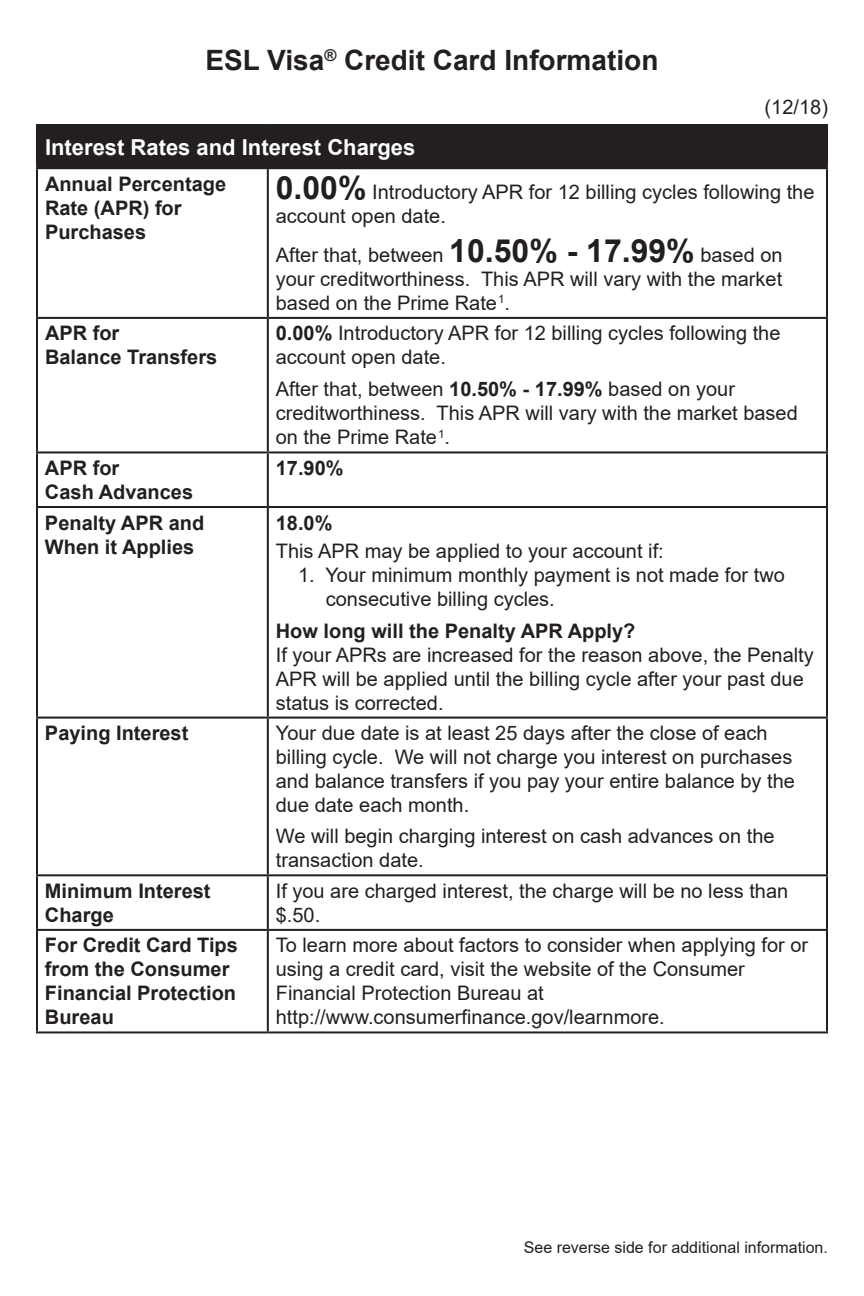
<style>
.page{position:relative;width:864px;height:1296px;background:#fff}
.page>*{position:absolute;margin:0;border:0;box-sizing:border-box;transform-origin:0 0}
.t1{font:700 28px "Arial";color:#231f20}
.t2{font:700 22px "Arial";color:#fff}
.t3{font:20px/24px "Arial";color:#231f20}
.t4{font:700 20px/24px "Arial";color:#231f20}
.t5{font:16px "Arial";color:#231f20}
.s1{font-weight:700;font-size:32px}
.s2{font-weight:700}
</style>
<div class="page">
<div style="left:37px;top:125px;width:790px;height:43px;background:#231f20"></div>
<hr style="left:36px;top:169px;width:2px;height:148px;background:#231f20">
<hr style="left:267px;top:169px;width:2px;height:148px;background:#231f20">
<hr style="left:826px;top:169px;width:2px;height:148px;background:#231f20">
<hr style="left:36px;top:317px;width:232px;height:2px;background:#231f20">
<hr style="left:36px;top:319px;width:2px;height:132px;background:#231f20">
<hr style="left:268px;top:317px;width:560px;height:2px;background:#231f20">
<hr style="left:267px;top:319px;width:2px;height:132px;background:#231f20">
<hr style="left:826px;top:319px;width:2px;height:132px;background:#231f20">
<hr style="left:36px;top:451px;width:232px;height:2px;background:#231f20">
<hr style="left:36px;top:453px;width:2px;height:53px;background:#231f20">
<hr style="left:268px;top:451px;width:560px;height:2px;background:#231f20">
<hr style="left:267px;top:453px;width:2px;height:53px;background:#231f20">
<hr style="left:826px;top:453px;width:2px;height:53px;background:#231f20">
<hr style="left:36px;top:506px;width:232px;height:2px;background:#231f20">
<hr style="left:36px;top:508px;width:2px;height:209px;background:#231f20">
<hr style="left:268px;top:506px;width:560px;height:2px;background:#231f20">
<hr style="left:267px;top:508px;width:2px;height:209px;background:#231f20">
<hr style="left:826px;top:508px;width:2px;height:209px;background:#231f20">
<hr style="left:36px;top:717px;width:232px;height:2px;background:#231f20">
<hr style="left:36px;top:719px;width:2px;height:155px;background:#231f20">
<hr style="left:268px;top:717px;width:560px;height:2px;background:#231f20">
<hr style="left:267px;top:719px;width:2px;height:155px;background:#231f20">
<hr style="left:826px;top:719px;width:2px;height:155px;background:#231f20">
<hr style="left:36px;top:874px;width:232px;height:2px;background:#231f20">
<hr style="left:36px;top:876px;width:2px;height:53px;background:#231f20">
<hr style="left:268px;top:874px;width:560px;height:2px;background:#231f20">
<hr style="left:267px;top:876px;width:2px;height:53px;background:#231f20">
<hr style="left:826px;top:876px;width:2px;height:53px;background:#231f20">
<hr style="left:36px;top:929px;width:232px;height:2px;background:#231f20">
<hr style="left:36px;top:931px;width:2px;height:100px;background:#231f20">
<hr style="left:268px;top:929px;width:560px;height:2px;background:#231f20">
<hr style="left:267px;top:931px;width:2px;height:100px;background:#231f20">
<hr style="left:826px;top:931px;width:2px;height:100px;background:#231f20">
<hr style="left:36px;top:124px;width:232px;height:2px;background:#231f20">
<hr style="left:36px;top:126px;width:2px;height:41px;background:#231f20">
<hr style="left:268px;top:124px;width:560px;height:2px;background:#231f20">
<hr style="left:826px;top:126px;width:2px;height:41px;background:#231f20">
<hr style="left:36px;top:167px;width:232px;height:2px;background:#231f20">
<hr style="left:268px;top:167px;width:560px;height:2px;background:#231f20">
<hr style="left:36px;top:1031px;width:232px;height:2px;background:#231f20">
<hr style="left:268px;top:1031px;width:560px;height:2px;background:#231f20">
<p class="t1" style="left:206px;top:40px;width:454px">ESL Visa<sup>®</sup> Credit Card Information</p>
<p class="t3" style="left:765px;top:95px;width:65px">(12/18)</p>
<p class="t2" style="left:45px;top:131px;width:372px">Interest Rates and Interest Charges</p>
<p class="t4" style="left:45px;top:172px;width:183px">Annual Percentage<br>Rate (APR) for</p>
<p class="t4" style="left:45px;top:220px;width:103px">Purchases</p>
<p class="t3" style="left:276px;top:180px;width:540px"><span class="s1">0.00%</span> Introductory APR for 12 billing cycles following the account open date.</p>
<p class="t3" style="left:276px;top:243px;width:508px;text-align:justify">After that, between <span class="s1">10.50% - 17.99%</span> based on your creditworthiness. This APR will vary with the market based on the Prime Rate<sup>1</sup>.</p>
<p class="t4" style="left:45px;top:322px;width:76px">APR for</p>
<p class="t4" style="left:45px;top:346px;width:174px">Balance Transfers</p>
<p class="t4" style="left:45px;top:456px;width:76px">APR for</p>
<p class="t4" style="left:45px;top:480px;width:150px">Cash Advances</p>
<p class="t3" style="left:276px;top:321px;width:506px"><span class="s2">0.00%</span> Introductory APR for 12 billing cycles following the account open date.</p>
<p class="t3" style="left:276px;top:377px;width:461px">After that, between <span class="s2">10.50% - 17.99%</span> based on your</p>
<p class="t3" style="left:276px;top:401px;width:524px">creditworthiness. This APR will vary with the market based</p>
<p class="t3" style="left:276px;top:425px;width:176px">on the Prime Rate<sup>1</sup>.</p>
<p class="t4" style="left:276px;top:456px;width:69px">17.90%</p>
<p class="t4" style="left:45px;top:511px;width:161px">Penalty APR and<br>When it Applies</p>
<p class="t4" style="left:276px;top:511px;width:58px">18.0%</p>
<p class="t3" style="left:276px;top:539px;width:389px">This APR may be applied to your account if:</p>
<p class="t3" style="left:298px;top:563px;width:488px">1. Your minimum monthly payment is not made for two</p>
<p class="t3" style="left:326px;top:587px;width:230px">consecutive billing cycles.</p>
<p class="t4" style="left:276px;top:619px;width:361px">How long will the Penalty APR Apply?</p>
<p class="t3" style="left:276px;top:642px;width:540px">If your APRs are increased for the reason above, the Penalty<br>APR will be applied until the billing cycle after your past due status is corrected.</p>
<p class="t4" style="left:45px;top:721px;width:145px">Paying Interest</p>
<p class="t3" style="left:276px;top:721px;width:493px">Your due date is at least 25 days after the close of each</p>
<p class="t3" style="left:276px;top:745px;width:521px">billing cycle. We will not charge you interest on purchases and balance transfers if you pay your entire balance by the due date each month.</p>
<p class="t3" style="left:276px;top:824px;width:500px">We will begin charging interest on cash advances on the transaction date.</p>
<p class="t4" style="left:45px;top:879px;width:167px">Minimum Interest<br>Charge</p>
<p class="t3" style="left:276px;top:879px;width:514px">If you are charged interest, the charge will be no less than $.50.</p>
<p class="t4" style="left:45px;top:934px;width:194px">For Credit Card Tips from the Consumer<br>Financial Protection<br>Bureau</p>
<p class="t3" style="left:276px;top:933px;width:534px">To learn more about factors to consider when applying for or using a credit card, visit the website of the Consumer Financial Protection Bureau at http://www.consumerfinance.gov/learnmore.</p>
<p class="t5" style="left:524px;top:1236px;width:306px">See reverse side for additional information.</p>
</div>
